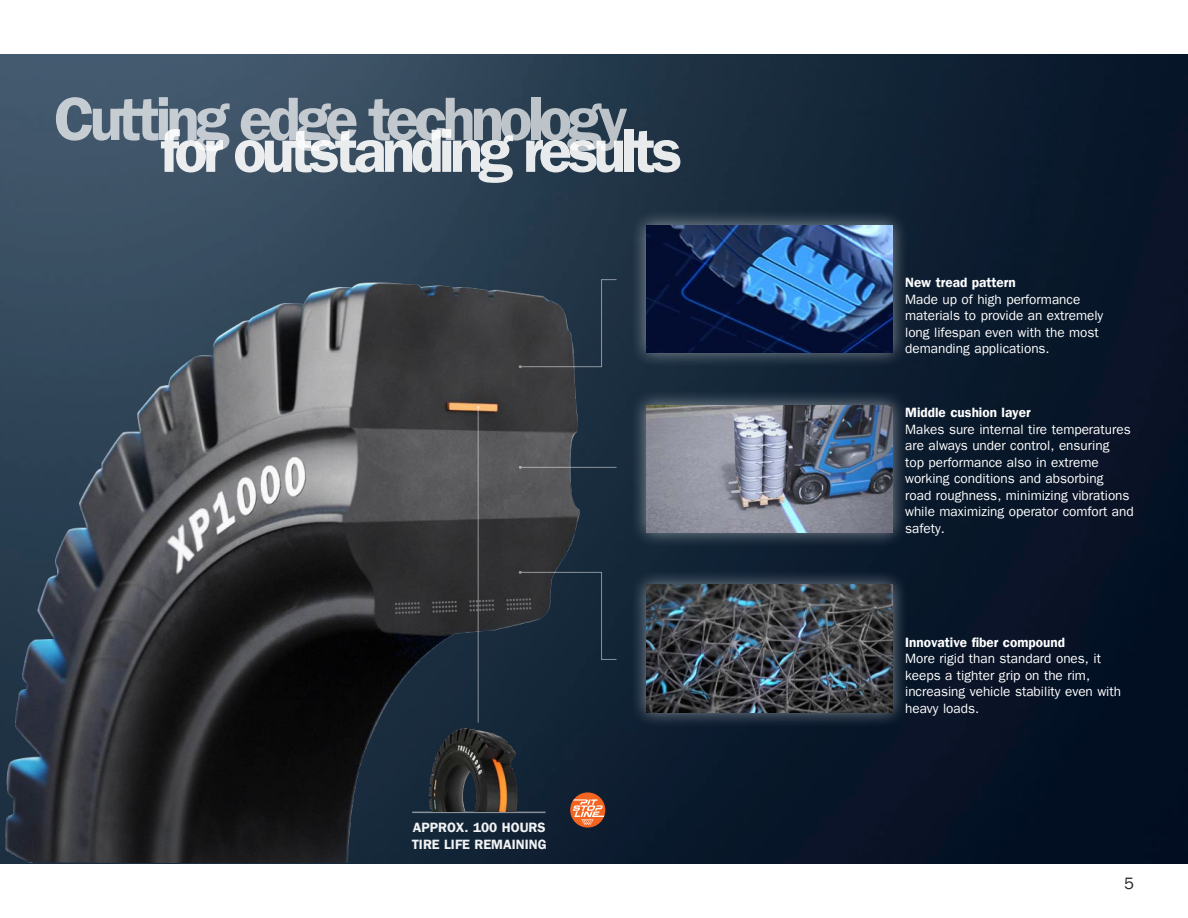
<style>
.page{position:relative;width:1188px;height:918px;background:#fff}
.page>*{position:absolute;margin:0;border:0;box-sizing:border-box;transform-origin:0 0}
.t1{font:61.5px "Franklin Gothic LT Pro Dm";letter-spacing:-.08em;color:#fff}
.t2{font:16.5px "Franklin Gothic LT Pro";color:#231f20}
.Normale{font:13.5px/16.5px "Franklin Gothic LT Pro";color:#fff}
.Normale-2{font:13.5px "Franklin Gothic LT Pro Dm";color:#fff}
.Normale-3{font:13.5px "Franklin Gothic LT Pro Dm";color:#f2f3f4}
</style>
<div class="page">
<img style="left:0;top:54px;width:1188px;height:810px">
<img style="left:0;top:250px;width:620px;height:613px">
<div style="left:631px;top:569px;width:278px;height:159px;background:#fff;opacity:.5"></div>
<img style="left:646px;top:585px;width:247px;height:128px">
<div style="left:631px;top:389px;width:278px;height:159px;background:#fff;opacity:.5"></div>
<img style="left:646px;top:405px;width:247px;height:128px">
<hr style="left:412px;top:812px;width:134px;height:1px;background:#fff">
<svg style="left:570px;top:792px;width:35px;height:36px"></svg>
<svg style="left:573px;top:799px;width:32px;height:26px"></svg>
<hr style="left:520px;top:467px;width:97px;height:1px;background:#fff">
<svg style="left:519px;top:279px;width:98px;height:89px;background:#2f3a45"></svg>
<div style="left:631px;top:210px;width:278px;height:158px;background:#fff;opacity:.5"></div>
<img style="left:646px;top:225px;width:247px;height:128px">
<img style="left:422px;top:723px;width:109px;height:89px">
<svg style="left:395px;top:602px;width:25px;height:12px"></svg>
<svg style="left:432px;top:601px;width:25px;height:12px"></svg>
<svg style="left:469px;top:599px;width:25px;height:12px"></svg>
<svg style="left:506px;top:571px;width:111px;height:89px;background:#1e2d3b"></svg>
<hr style="left:478px;top:407px;width:1px;height:316px;background:#fff">
<h1 class="t1" style="left:54px;top:83px;width:575px">Cutting edge technology</h1>
<h1 class="t1" style="left:160px;top:114px;width:524px">for outstanding results</h1>
<p class="Normale-3" style="left:413px;top:820px;width:134px">APPROX. 100 HOURS</p>
<p class="Normale-3" style="left:412px;top:836px;width:136px">TIRE LIFE REMAINING</p>
<p class="Normale-2" style="left:905px;top:275px;width:112px">New tread pattern</p>
<p class="Normale" style="left:905px;top:291px;width:200px">Made up of high performance materials to provide an extremely long lifespan even with the most demanding applications.</p>
<p class="Normale-2" style="left:905px;top:404px;width:127px">Middle cushion layer</p>
<p class="Normale" style="left:905px;top:421px;width:230px">Makes sure internal tire temperatures are always under control, ensuring<br>top performance also in extreme working conditions and absorbing<br>road roughness, minimizing vibrations while maximizing operator comfort and safety.</p>
<p class="Normale-2" style="left:905px;top:634px;width:161px">Innovative fiber compound</p>
<p class="Normale" style="left:905px;top:650px;width:217px">More rigid than standard ones, it keeps a tighter grip on the rim, increasing vehicle stability even with heavy loads.</p>
<p class="t2" style="left:1124px;top:874px;width:11px">5</p>
</div>
